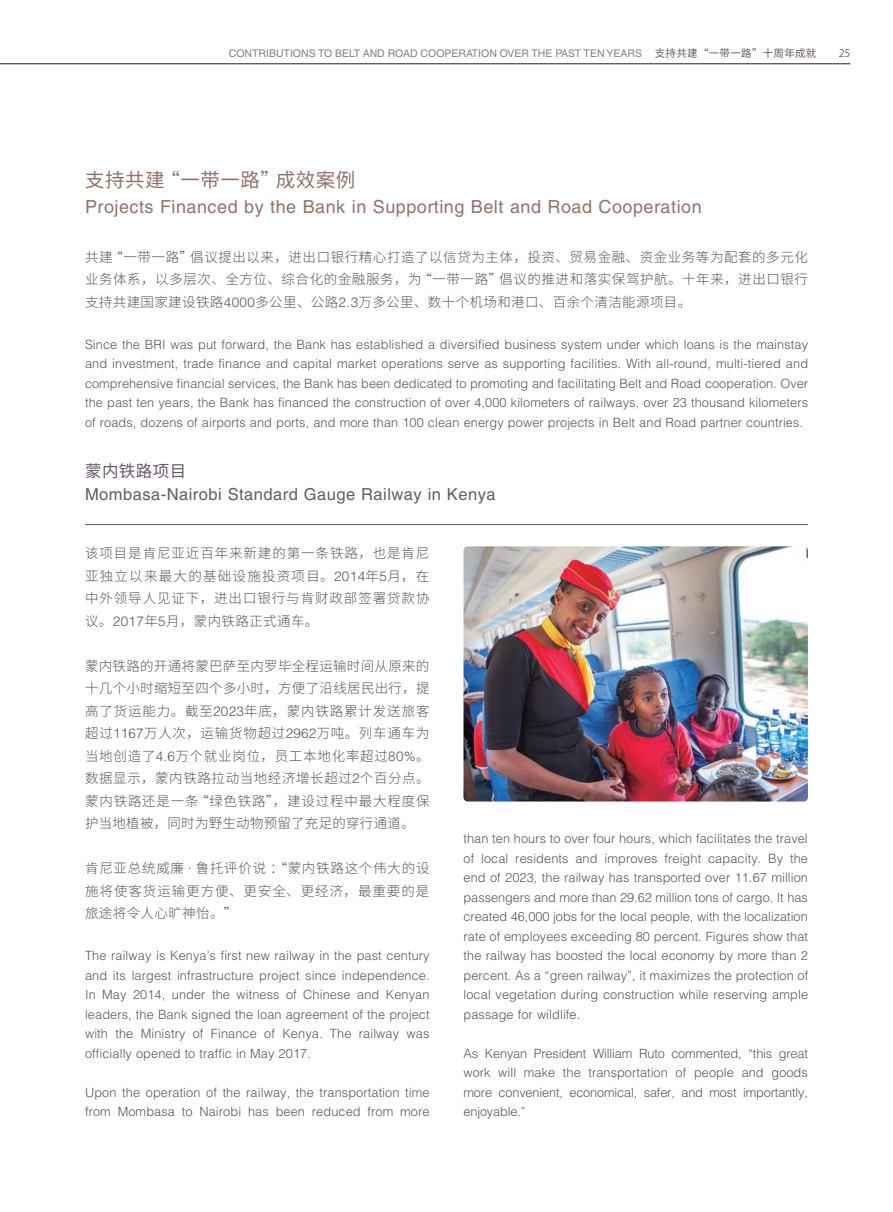
<style>
.page{position:relative;width:893px;height:1212px;background:#fff}
.page>*{position:absolute;margin:0;border:0;box-sizing:border-box;transform-origin:0 0}
.t1{font:19.5px "Source Han Sans CN";letter-spacing:.03em;color:#937268}
.t2{font:18px "Helvetica LT Std";letter-spacing:.03em;color:#937268}
.t3{font:16.5px "Helvetica LT Std";letter-spacing:.03em;color:#6a576c}
.t4{font:16.5px "Source Han Sans CN";letter-spacing:.03em;color:#6a576c}
.t5{font:300 13.5px/22.5px "Source Han Sans CN";letter-spacing:.055em;color:#57585a;text-align:justify}
.t6{font:300 12.75px/19.5px "Helvetica LT Std";letter-spacing:.01em;color:#57585a;text-align:justify}
.t7{font:300 12px "Myriad Pro";color:#231f20}
.t8{font:10.5px "Helvetica LT Std";color:#808285}
.s1{font-family:"Source Han Sans CN";color:#6a576c}
.s2{font-family:"Helvetica LT Std"}
</style>
<div class="page">
<hr style="left:0;top:64px;width:850px;height:1px;background:#231f20">
<hr style="left:85px;top:524px;width:723px;height:1px;background:#6a576c">
<img style="left:463px;top:546px;width:345px;height:255px">
<p class="t8" style="left:229px;top:47px;width:589px">CONTRIBUTIONS TO BELT AND ROAD COOPERATION OVER THE PAST TEN YEARS <span class="s1">支持共建“一带一路”十周年成就</span></p>
<p class="t7" style="left:839px;top:47px;width:13px">25</p>
<h1 class="t1" style="left:85px;top:169px;width:272px">支持共建“一带一路”成效案例</h1>
<h2 class="t2" style="left:85px;top:196px;width:618px">Projects Financed by the Bank in Supporting Belt and Road Cooperation</h2>
<p class="t5" style="left:85px;top:246px;width:725px">共建“一带一路”倡议提出以来，进出口银行精心打造了以信贷为主体，投资、贸易金融、资金业务等为配套的多元化业务体系，以多层次、全方位、综合化的金融服务，为“一带一路”倡议的推进和落实保驾护航。十年来，进出口银行支持共建国家建设铁路<span class="s2">4000</span>多公里、公路<span class="s2">2.3</span>万多公里、数十个机场和港口、百余个清洁能源项目。</p>
<p class="t6" style="left:85px;top:334px;width:725px">Since the BRI was put forward, the Bank has established a diversified business system under which loans is the mainstay and investment, trade finance and capital market operations serve as supporting facilities. With all-round, multi-tiered and comprehensive financial services, the Bank has been dedicated to promoting and facilitating Belt and Road cooperation. Over the past ten years, the Bank has financed the construction of over 4,000 kilometers of railways, over 23 thousand kilometers of roads, dozens of airports and ports, and more than 100 clean energy power projects in Belt and Road partner countries.</p>
<p class="t4" style="left:85px;top:462px;width:103px">蒙内铁路项目</p>
<p class="t3" style="left:85px;top:485px;width:412px">Mombasa-Nairobi Standard Gauge Railway in Kenya</p>
<p class="t5" style="left:85px;top:542px;width:346px">该项目是肯尼亚近百年来新建的第一条铁路，也是肯尼亚独立以来最大的基础设施投资项目。<span class="s2">2014</span>年<span class="s2">5</span>月，在中外领导人见证下，进出口银行与肯财政部签署贷款协议。<span class="s2">2017</span>年<span class="s2">5</span>月，蒙内铁路正式通车。</p>
<p class="t5" style="left:85px;top:655px;width:346px">蒙内铁路的开通将蒙巴萨至内罗毕全程运输时间从原来的十几个小时缩短至四个多小时，方便了沿线居民出行，提高了货运能力。截至<span class="s2">2023</span>年底，蒙内铁路累计发送旅客超过<span class="s2">1167</span>万人次，运输货物超过<span class="s2">2962</span>万吨。列车通车为当地创造了<span class="s2">4.6</span>万个就业岗位，员工本地化率超过<span class="s2">80%</span>。数据显示，蒙内铁路拉动当地经济增长超过<span class="s2">2</span>个百分点。蒙内铁路还是一条“绿色铁路”，建设过程中最大程度保护当地植被，同时为野生动物预留了充足的穿行通道。</p>
<p class="t5" style="left:85px;top:857px;width:346px">肯尼亚总统威廉 <span class="s2">·</span> 鲁托评价说：“蒙内铁路这个伟大的设施将使客货运输更方便、更安全、更经济，最重要的是旅途将令人心旷神怡。”</p>
<p class="t6" style="left:85px;top:946px;width:346px">The railway is Kenya’s first new railway in the past century and its largest infrastructure project since independence.<br>In May 2014, under the witness of Chinese and Kenyan leaders, the Bank signed the loan agreement of the project with the Ministry of Finance of Kenya. The railway was officially opened to traffic in May 2017.</p>
<p class="t6" style="left:85px;top:1082px;width:346px">Upon the operation of the railway, the transportation time from Mombasa to Nairobi has been reduced from more</p>
<p class="t6" style="left:463px;top:829px;width:346px">than ten hours to over four hours, which facilitates the travel of local residents and improves freight capacity. By the end of 2023, the railway has transported over 11.67 million passengers and more than 29.62 million tons of cargo. It has created 46,000 jobs for the local people, with the localization rate of employees exceeding 80 percent. Figures show that the railway has boosted the local economy by more than 2 percent. As a “green railway”, it maximizes the protection of local vegetation during construction while reserving ample passage for wildlife.</p>
<p class="t6" style="left:463px;top:1043px;width:346px">As Kenyan President William Ruto commented, “this great work will make the transportation of people and goods more convenient, economical, safer, and most importantly, enjoyable.”</p>
</div>
